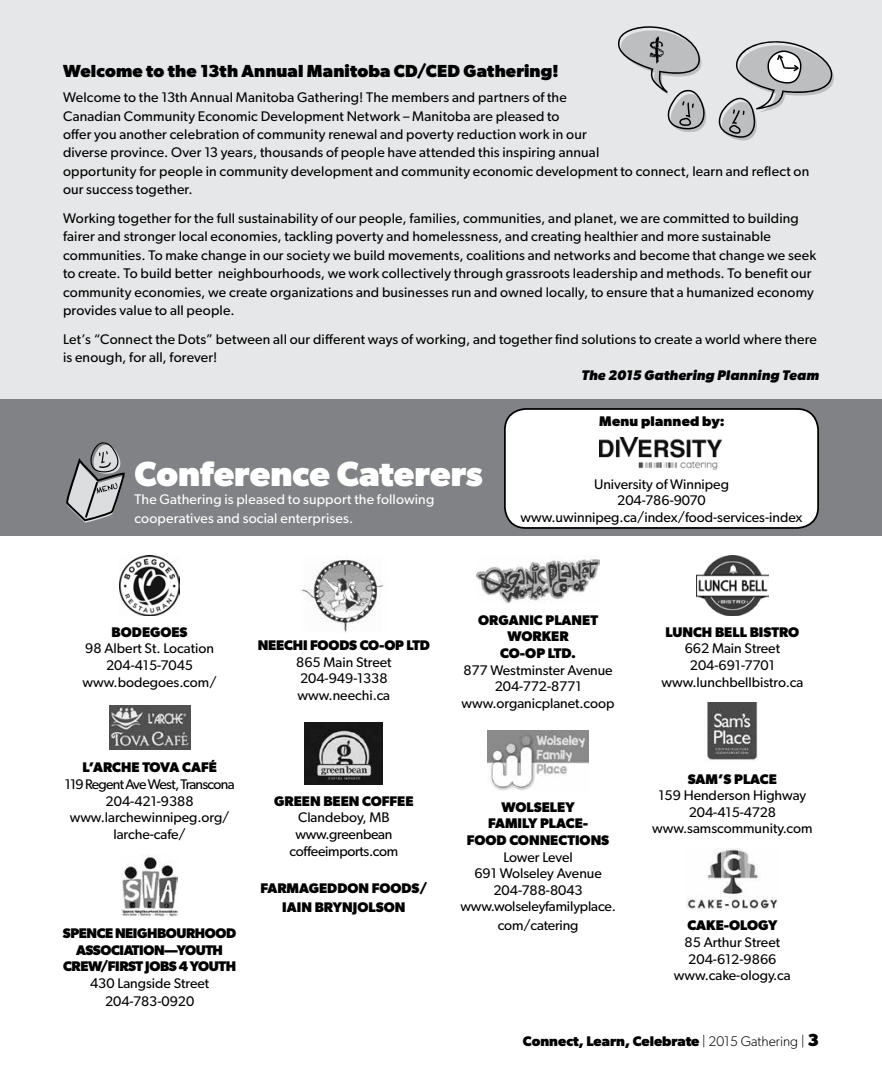
<style>
.page{position:relative;width:882px;height:1071px;background:#fff}
.page>*{position:absolute;margin:0;border:0;box-sizing:border-box;transform-origin:0 0}
.t1{font:700 35px "Gibson";color:#fff}
.t2{font:700 17.5px "Gibson";letter-spacing:.01em;color:#000}
.t3{font:14px/16.6px "Gibson";letter-spacing:.01em;color:#000;text-align:center}
.t4{font:700 14px/16.6px "Gibson";color:#000;text-align:center}
.t5{font:14px/16.6px "Gibson";letter-spacing:-.01em;color:#000;text-align:center}
.t6{font:14px/18.4px "Gibson";letter-spacing:.015em;color:#fff}
.t7{font:700 14px/16.6px "Gibson";letter-spacing:-.03em;color:#000;text-align:center}
.t8{font:14px/16.6px "Gibson";letter-spacing:-.02em;color:#000;text-align:center}
.t9{font:italic 700 14px "Gibson";letter-spacing:.015em;color:#000}
.s1{font-weight:300}
.s2{font-size:17.5px}
</style>
<div class="page">
<div style="left:0;top:398px;width:882px;height:138px;background:#808285"></div>
<img style="left:119px;top:555px;width:61px;height:61px">
<img style="left:109px;top:706px;width:81px;height:44px">
<img style="left:122px;top:856px;width:56px;height:61px">
<img style="left:301px;top:560px;width:83px;height:73px">
<img style="left:305px;top:722px;width:78px;height:63px">
<img style="left:477px;top:558px;width:123px;height:45px">
<img style="left:488px;top:730px;width:101px;height:61px">
<img style="left:697px;top:555px;width:71px;height:61px">
<img style="left:707px;top:702px;width:51px;height:59px">
<img style="left:687px;top:849px;width:91px;height:60px">
<div style="left:0;top:0;width:882px;height:399px;background:#e6e7e8"></div>
<svg style="left:66px;top:442px;width:59px;height:81px"></svg>
<svg style="left:618px;top:26px;width:88px;height:106px"></svg>
<svg style="left:718px;top:41px;width:116px;height:100px"></svg>
<div style="left:505px;top:409px;width:313px;height:119px;background:#fff;border-radius:21px"></div>
<div style="left:504px;top:408px;width:315px;height:121px;border:2px solid #000;border-radius:21px"></div>
<img style="left:600px;top:437px;width:123px;height:34px">
<p class="t2" style="left:63px;top:60px;width:497px">Welcome to the 13th Annual Manitoba CD/CED Gathering!</p>
<p class="t3" style="left:63px;top:88px;width:748px;line-height:18.4px;text-align:left">Welcome to the 13th Annual Manitoba Gathering! The members and partners of the<br>Canadian Community Economic Development Network – Manitoba are pleased to<br>offer you another celebration of community renewal and poverty reduction work in our<br>diverse province. Over 13 years, thousands of people have attended this inspiring annual<br>opportunity for people in community development and community economic development to connect, learn and reflect on our success together.</p>
<p class="t3" style="left:63px;top:209px;width:755px;line-height:18.4px;text-align:left">Working together for the full sustainability of our people, families, communities, and planet, we are committed to building fairer and stronger local economies, tackling poverty and homelessness, and creating healthier and more sustainable communities. To make change in our society we build movements, coalitions and networks and become that change we seek to create. To build better neighbourhoods, we work collectively through grassroots leadership and methods. To benefit our community economies, we create organizations and businesses run and owned locally, to ensure that a humanized economy provides value to all people.</p>
<p class="t3" style="left:63px;top:330px;width:755px;line-height:18.4px;text-align:left">Let’s “Connect the Dots” between all our different ways of working, and together find solutions to create a world where there is enough, for all, forever!</p>
<p class="t9" style="left:581px;top:367px;width:239px">The 2015 Gathering Planning Team</p>
<h1 class="t1" style="left:134px;top:453px;width:350px">Conference Caterers</h1>
<p class="t6" style="left:134px;top:490px;width:301px">The Gathering is pleased to support the following cooperatives and social enterprises.</p>
<p class="t4" style="left:599px;top:413px;width:127px">Menu planned by:</p>
<p class="t3" style="left:520px;top:475px;width:284px">University of Winnipeg<br>204-786-9070 www.uwinnipeg.ca/index/food-services-index</p>
<p class="t4" style="left:112px;top:623px;width:78px">BODEGOES</p>
<p class="t3" style="left:83px;top:640px;width:136px">98 Albert St. Location<br>204-415-7045 www.bodegoes.com/</p>
<p class="t4" style="left:258px;top:637px;width:174px">NEECHI FOODS CO-OP LTD</p>
<p class="t3" style="left:296px;top:653px;width:97px;text-align:left">865 Main Street<br>204-949-1338 www.neechi.ca</p>
<p class="t4" style="left:82px;top:759px;width:136px">L’ARCHE TOVA CAFÉ</p>
<p class="t3" style="left:65px;top:776px;width:171px">119 Regent Ave West, Transcona<br>204-421-9388 www.larchewinnipeg.org/ larche-cafe/</p>
<p class="t7" style="left:63px;top:924px;width:175px">SPENCE NEIGHBOURHOOD<br>ASSOCIATION—YOUTH<br>CREW/FIRST JOBS 4 YOUTH</p>
<p class="t3" style="left:90px;top:974px;width:121px;line-height:18.4px">430 Langside Street<br>204-783-0920</p>
<p class="t4" style="left:274px;top:792px;width:141px">GREEN BEEN COFFEE</p>
<p class="t8" style="left:289px;top:809px;width:110px">Clandeboy, MB www.greenbean coffeeimports.com</p>
<p class="t4" style="left:260px;top:879px;width:169px;line-height:18.4px">FARMAGEDDON FOODS/<br>IAIN BRYNJOLSON</p>
<p class="t4" style="left:478px;top:611px;width:121px">ORGANIC PLANET<br>WORKER<br>CO-OP LTD.</p>
<p class="t3" style="left:462px;top:661px;width:154px">877 Westminster Avenue<br>204-772-8771 www.organicplanet.coop</p>
<p class="t4" style="left:467px;top:798px;width:144px">WOLSELEY<br>FAMILY PLACE-<br>FOOD CONNECTIONS</p>
<p class="t5" style="left:460px;top:848px;width:157px">Lower Level<br>691 Wolseley Avenue<br>204-788-8043 www.wolseleyfamilyplace.</p>
<p class="t5" style="left:498px;top:916px;width:82px">com/catering</p>
<p class="t4" style="left:665px;top:623px;width:136px">LUNCH BELL BISTRO</p>
<p class="t3" style="left:661px;top:640px;width:143px">662 Main Street<br>204-691-7701 www.lunchbellbistro.ca</p>
<p class="t4" style="left:688px;top:770px;width:91px">SAM’S PLACE</p>
<p class="t3" style="left:652px;top:787px;width:162px">159 Henderson Highway<br>204-415-4728 www.samscommunity.com</p>
<p class="t4" style="left:687px;top:917px;width:91px">CAKE-OLOGY</p>
<p class="t3" style="left:674px;top:934px;width:118px">85 Arthur Street<br>204-612-9866 www.cake-ology.ca</p>
<p class="t4" style="left:523px;top:1033px;width:298px">Connect, Learn, Celebrate <span class="s1">| 2015 Gathering |</span> <span class="s2">3</span></p>
</div>
